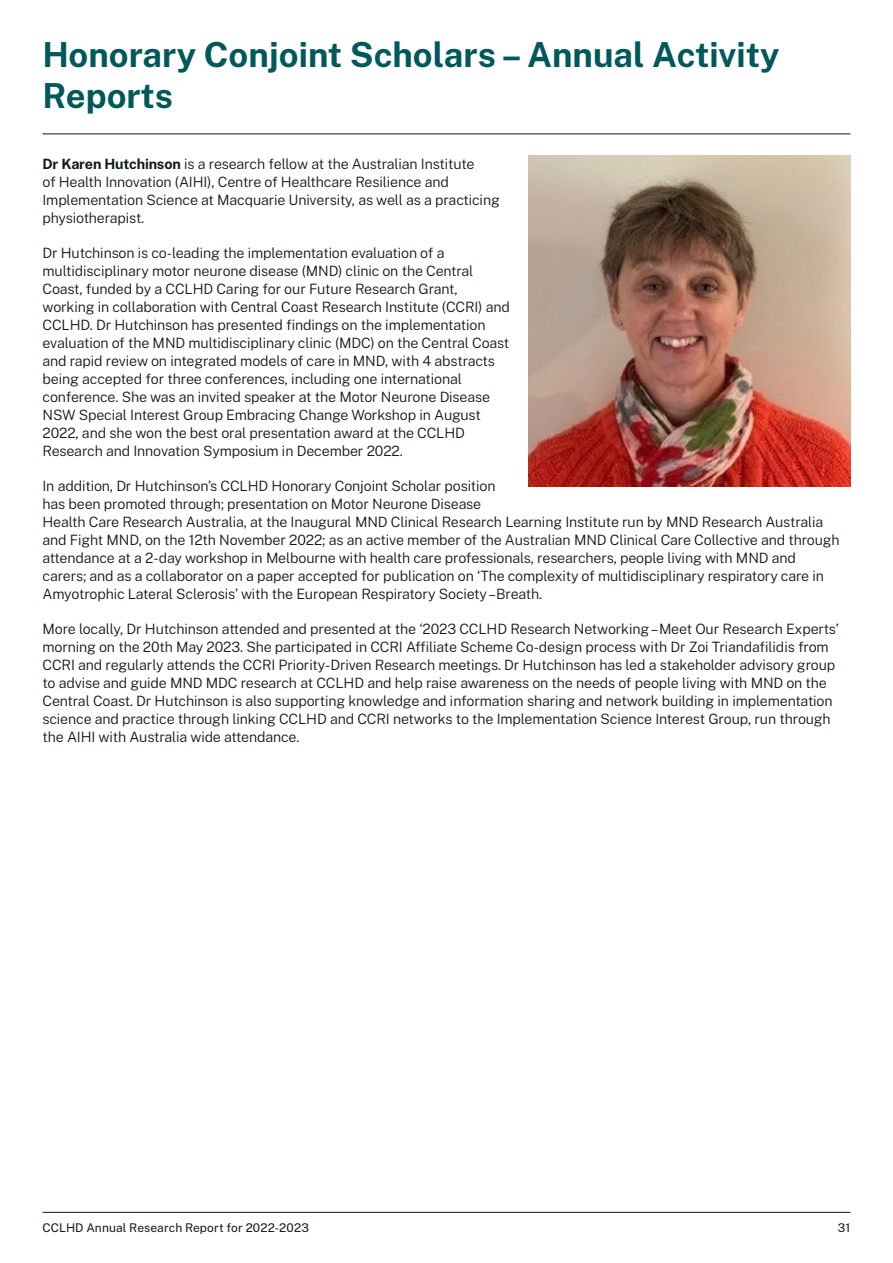
<style>
.page{position:relative;width:893px;height:1263px;background:#fff}
.page>*{position:absolute;margin:0;border:0;box-sizing:border-box;transform-origin:0 0}
.H1_5{font:700 34.5px/40.5px "Public Sans";color:#00585a}
.Body{font:300 14.25px/18px "Public Sans";letter-spacing:-.01em;color:#0f1a18}
.t1{font:12px "Public Sans";letter-spacing:.01em;color:#0f1a18}
.s1{font-weight:700}
</style>
<div class="page">
<hr style="left:43px;top:1212px;width:807px;height:1px;background:#0f1a18">
<hr style="left:43px;top:133px;width:807px;height:1px;background:#0f1a18">
<img style="left:529px;top:155px;width:321px;height:332px">
<p class="H1_5" style="left:43px;top:32px;width:738px">Honorary Conjoint Scholars – Annual Activity<br>Reports</p>
<p class="Body" style="left:43px;top:154px;width:459px"><span class="s1">Dr Karen Hutchinson</span> is a research fellow at the Australian Institute<br>of Health Innovation (AIHI), Centre of Healthcare Resilience and Implementation Science at Macquarie University, as well as a practicing physiotherapist.</p>
<p class="Body" style="left:43px;top:243px;width:469px">Dr Hutchinson is co-leading the implementation evaluation of a multidisciplinary motor neurone disease (MND) clinic on the Central Coast, funded by a CCLHD Caring for our Future Research Grant, working in collaboration with Central Coast Research Institute (CCRI) and CCLHD. Dr Hutchinson has presented findings on the implementation evaluation of the MND multidisciplinary clinic (MDC) on the Central Coast and rapid review on integrated models of care in MND, with 4 abstracts being accepted for three conferences, including one international conference. She was an invited speaker at the Motor Neurone Disease NSW Special Interest Group Embracing Change Workshop in August 2022, and she won the best oral presentation award at the CCLHD Research and Innovation Symposium in December 2022.</p>
<p class="Body" style="left:43px;top:476px;width:799px">In addition, Dr Hutchinson’s CCLHD Honorary Conjoint Scholar position<br>has been promoted through; presentation on Motor Neurone Disease<br>Health Care Research Australia, at the Inaugural MND Clinical Research Learning Institute run by MND Research Australia and Fight MND, on the 12th November 2022; as an active member of the Australian MND Clinical Care Collective and through attendance at a 2-day workshop in Melbourne with health care professionals, researchers, people living with MND and carers; and as a collaborator on a paper accepted for publication on ‘The complexity of multidisciplinary respiratory care in Amyotrophic Lateral Sclerosis’ with the European Respiratory Society –Breath.</p>
<p class="Body" style="left:43px;top:619px;width:798px">More locally, Dr Hutchinson attended and presented at the ‘2023 CCLHD Research Networking –Meet Our Research Experts’ morning on the 20th May 2023. She participated in CCRI Affiliate Scheme Co-design process with Dr Zoi Triandafilidis from CCRI and regularly attends the CCRI Priority-Driven Research meetings. Dr Hutchinson has led a stakeholder advisory group to advise and guide MND MDC research at CCLHD and help raise awareness on the needs of people living with MND on the Central Coast. Dr Hutchinson is also supporting knowledge and information sharing and network building in implementation science and practice through linking CCLHD and CCRI networks to the Implementation Science Interest Group, run through the AIHI with Australia wide attendance.</p>
<p class="t1" style="left:43px;top:1219px;width:268px">CCLHD Annual Research Report for 2022-2023</p>
<p class="t1" style="left:838px;top:1219px;width:14px">31</p>
</div>
